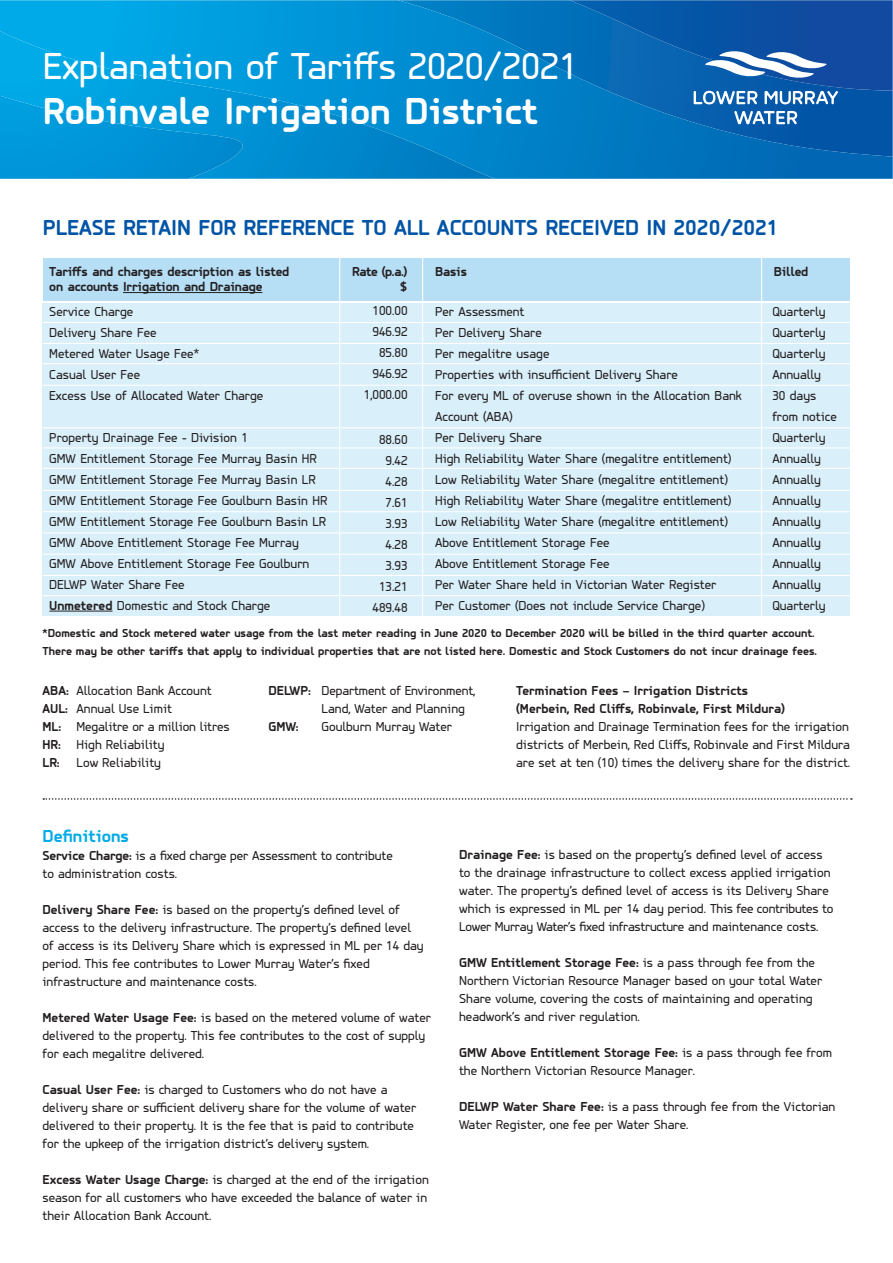
<style>
.page{position:relative;width:893px;height:1263px;background:#fff}
.page>*{position:absolute;margin:0;border:0;box-sizing:border-box;transform-origin:0 0}
.t1{font:39px "PF Isotext Pro";color:#fff}
.t2{font:700 39px "PF Isotext Pro";color:#fff}
.t3{font:700 22.5px "PF Isotext Pro";color:#0154a6}
.t4{font:700 18px "PF Isotext Pro";color:#00abe7}
.t5{font:13.5px/21px "PF Isotext Pro";color:#231f20}
.t6{font:700 13.5px/15px "PF Isotext Pro";color:#231f20;text-align:right}
.t7{font:700 12px/18px "PF Isotext Pro";color:#231f20}
.s1{font-weight:700}
</style>
<div class="page">
<svg style="left:0;top:0;width:893px;height:179px;background:#018acf"></svg>
<svg style="left:570px;top:0;width:323px;height:104px;background:#1b65b0"></svg>
<svg style="left:734px;top:111px;width:63px;height:13px"></svg>
<div style="left:43px;top:303px;width:807px;height:313px;background:#d9effa"></div>
<div style="left:44px;top:259px;width:806px;height:42px;background:#b6dff6"></div>
<hr style="left:49px;top:611px;width:63px;height:1px;background:#231f20">
<hr style="left:43px;top:322px;width:807px;height:1px;background:#fff">
<hr style="left:43px;top:343px;width:807px;height:1px;background:#fff">
<hr style="left:43px;top:363px;width:807px;height:1px;background:#fff">
<hr style="left:43px;top:385px;width:807px;height:1px;background:#fff">
<hr style="left:43px;top:427px;width:807px;height:1px;background:#fff">
<hr style="left:43px;top:468px;width:807px;height:1px;background:#fff">
<hr style="left:43px;top:447px;width:807px;height:2px;background:#fff">
<hr style="left:43px;top:490px;width:807px;height:1px;background:#fff">
<hr style="left:43px;top:511px;width:807px;height:1px;background:#fff">
<hr style="left:43px;top:532px;width:807px;height:2px;background:#fff">
<hr style="left:43px;top:554px;width:807px;height:1px;background:#fff">
<hr style="left:43px;top:575px;width:807px;height:1px;background:#fff">
<hr style="left:43px;top:595px;width:807px;height:1px;background:#fff">
<hr style="left:339px;top:255px;width:1px;height:364px;background:#fff">
<hr style="left:422px;top:255px;width:1px;height:364px;background:#fff">
<hr style="left:761px;top:255px;width:1px;height:364px;background:#fff">
<hr style="left:123px;top:292px;width:139px;height:1px;background:#231f20">
<svg style="left:43px;top:798px;width:809px;height:2px"></svg>
<h1 class="t1" style="left:43px;top:44px;width:537px">Explanation of Tariffs 2020/2021</h1>
<h1 class="t2" style="left:43px;top:89px;width:496px">Robinvale Irrigation District</h1>
<h2 class="t3" style="left:43px;top:214px;width:737px">PLEASE RETAIN FOR REFERENCE TO ALL ACCOUNTS RECEIVED IN 2020/2021</h2>
<p class="t6" style="left:352px;top:264px;width:57px">Rate (p.a.) $</p>
<p class="t6" style="left:49px;top:264px;width:242px">Tariffs and charges description as listed</p>
<p class="t6" style="left:435px;top:264px;width:33px">B sisa</p>
<p class="t6" style="left:774px;top:264px;width:36px">B delli</p>
<p class="t6" style="left:49px;top:279px;width:215px">on accounts Irrigation and Drainage</p>
<p class="t5" style="left:49px;top:301px;width:215px">Service Charge<br>Delivery Share Fee<br>Metered Water Usage Fee*<br>Casual User Fee<br>Excess Use of Allocated Water Charge</p>
<p class="t5" style="left:49px;top:427px;width:280px">Property Drainage Fee - Division 1<br>GMW Entitlement Storage Fee Murray Basin HR GMW Entitlement Storage Fee Murray Basin LR GMW Entitlement Storage Fee Goulburn Basin HR GMW Entitlement Storage Fee Goulburn Basin LR GMW Above Entitlement Storage Fee Murray GMW Above Entitlement Storage Fee Goulburn DELWP Water Share Fee<br><span class="s1">Unmetered</span> Domestic and Stock Charge</p>
<p class="t5" style="left:364px;top:300px;width:45px;text-align:right">100.00<br>946.92<br>85.80<br>946.92<br>1,000.00</p>
<p class="t5" style="left:372px;top:429px;width:37px;text-align:right">88.60<br>9.42<br>4.28<br>7.61<br>3.93<br>4.28<br>3.93<br>13.21<br>489.48</p>
<p class="t5" style="left:435px;top:301px;width:308px">Per Assessment<br>Per Delivery Share<br>Per megalitre usage<br>Properties with insufficient Delivery Share<br>For every ML of overuse shown in the Allocation Bank Account (ABA)<br>Per Delivery Share<br>High Reliability Water Share (megalitre entitlement)<br>Low Reliability Water Share (megalitre entitlement)<br>High Reliability Water Share (megalitre entitlement)<br>Low Reliability Water Share (megalitre entitlement)<br>Above Entitlement Storage Fee<br>Above Entitlement Storage Fee<br>Per Water Share held in Victorian Water Register<br>Per Customer (Does not include Service Charge)</p>
<p class="t5" style="left:772px;top:301px;width:66px">Quarterly<br>Quarterly<br>Quarterly<br>Annually<br>30 days from notice<br>Quarterly<br>Annually<br>Annually<br>Annually<br>Annually<br>Annually<br>Annually<br>Annually<br>Quarterly</p>
<p class="t7" style="left:42px;top:624px;width:776px">*Domestic and Stock metered water usage from the last meter reading in June 2020 to December 2020 will be billed in the third quarter account.<br>There may be other tariffs that apply to individual properties that are not listed here. Domestic and Stock Customers do not incur drainage fees.</p>
<p class="t5" style="left:43px;top:681px;width:189px;line-height:18px"><span class="s1">ABA:</span> Allocation Bank Account<br><span class="s1">AUL:</span> Annual Use Limit<br><span class="s1">ML:</span> Megalitre or a million litres<br><span class="s1">HR:</span> High Reliability<br><span class="s1">LR:</span> Low Reliability</p>
<p class="t6" style="left:516px;top:681px;width:270px;line-height:18px;text-align:left">Termination Fees – Irrigation Districts (Merbein, Red Cliffs, Robinvale, First Mildura)</p>
<p class="t5" style="left:322px;top:681px;width:155px;line-height:18px;text-indent:-53px"><span class="s1">DELWP:</span> Department of Environment,<br>Land, Water and Planning</p>
<p class="t6" style="left:268px;top:719px;width:32px">GMW:</p>
<p class="t5" style="left:322px;top:716px;width:132px">Goulburn Murray Water</p>
<p class="t5" style="left:516px;top:717px;width:336px;line-height:18px;text-align:justify">Irrigation and Drainage Termination fees for the irrigation districts of Merbein, Red Cliffs, Robinvale and First Mildura are set at ten (10) times the delivery share for the district.</p>
<h3 class="t4" style="left:43px;top:825px;width:88px">Definitions</h3>
<p class="t5" style="left:43px;top:846px;width:352px;line-height:18px"><span class="s1">Service Charge:</span> is a fixed charge per Assessment to contribute to administration costs.</p>
<p class="t5" style="left:43px;top:900px;width:383px;line-height:18px"><span class="s1">Delivery Share Fee:</span> is based on the property’s defined level of access to the delivery infrastructure. The property’s defined level of access is its Delivery Share which is expressed in ML per 14 day period. This fee contributes to Lower Murray Water’s fixed infrastructure and maintenance costs.</p>
<p class="t5" style="left:43px;top:1008px;width:390px;line-height:18px"><span class="s1">Metered Water Usage Fee:</span> is based on the metered volume of water delivered to the property. This fee contributes to the cost of supply for each megalitre delivered.</p>
<p class="t5" style="left:43px;top:1080px;width:375px;line-height:18px"><span class="s1">Casual User Fee:</span> is charged to Customers who do not have a delivery share or sufficient delivery share for the volume of water delivered to their property. It is the fee that is paid to contribute for the upkeep of the irrigation district’s delivery system.</p>
<p class="t5" style="left:43px;top:1170px;width:388px;line-height:18px"><span class="s1">Excess Water Usage Charge:</span> is charged at the end of the irrigation season for all customers who have exceeded the balance of water in their Allocation Bank Account.</p>
<p class="t5" style="left:459px;top:846px;width:376px;line-height:18px"><span class="s1">Drainage Fee:</span> is based on the property’s defined level of access to the drainage infrastructure to collect excess applied irrigation water. The property’s defined level of access is its Delivery Share which is expressed in ML per 14 day period. This fee contributes to Lower Murray Water’s fixed infrastructure and maintenance costs.</p>
<p class="t5" style="left:459px;top:954px;width:365px;line-height:18px"><span class="s1">GMW Entitlement Storage Fee:</span> is a pass through fee from the Northern Victorian Resource Manager based on your total Water Share volume, covering the costs of maintaining and operating headwork’s and river regulation.</p>
<p class="t5" style="left:459px;top:1044px;width:374px;line-height:18px"><span class="s1">GMW Above Entitlement Storage Fee:</span> is a pass through fee from the Northern Victorian Resource Manager.</p>
<p class="t5" style="left:459px;top:1098px;width:378px;line-height:18px"><span class="s1">DELWP Water Share Fee:</span> is a pass through fee from the Victorian<br>Water Register, one fee per Water Share.</p>
</div>
